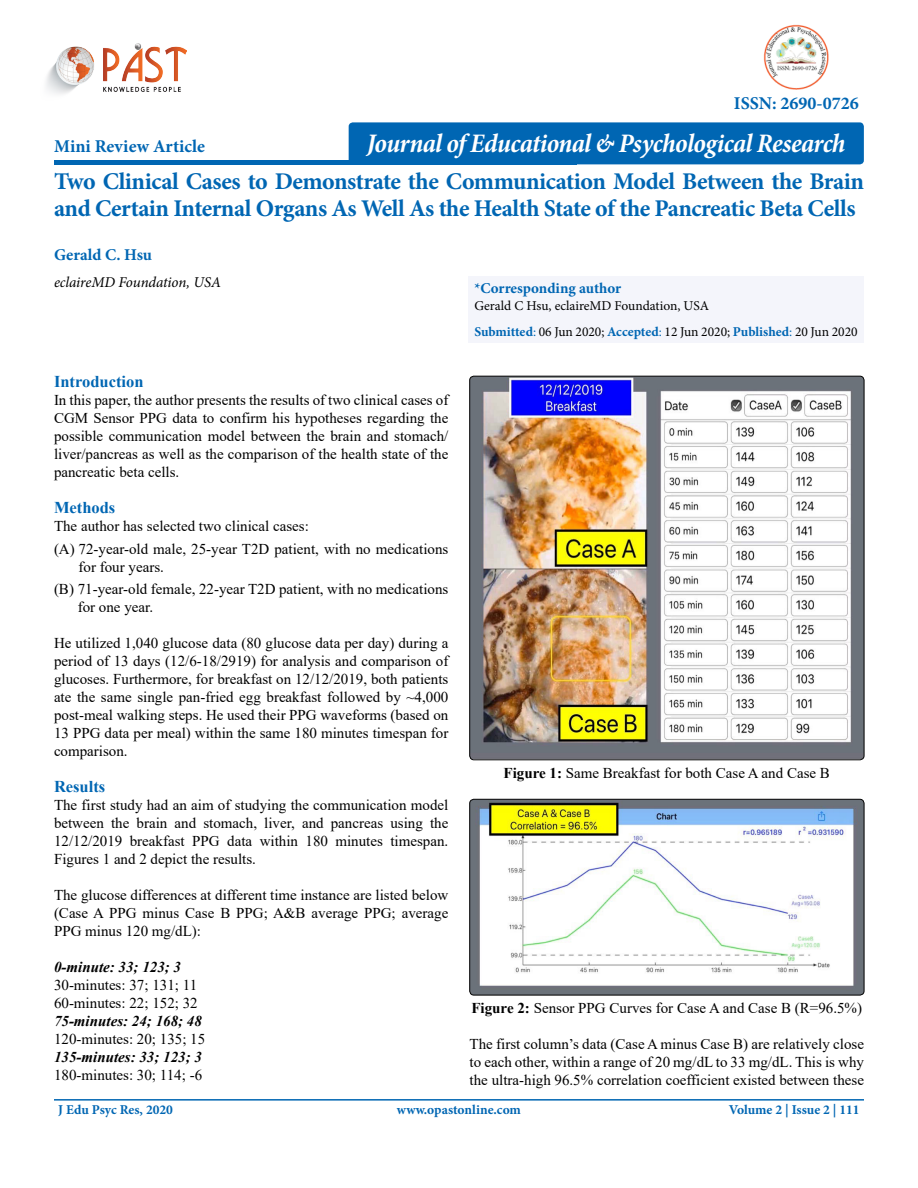
<style>
.page{position:relative;width:918px;height:1188px;background:#fff}
.page>*{position:absolute;margin:0;border:0;box-sizing:border-box;transform-origin:0 0}
.t1{font:italic 700 condensed 27px "Minion Pro";letter-spacing:-.025em;color:#fff}
.t2{font:700 24px/27px "Minion Pro";letter-spacing:-.02em;color:#0066b3}
.t3{font:700 18px "Minion Pro";color:#0066b3}
.t4{font:700 16.5px "Times New Roman";color:#0066b3}
.t5{font:700 16.5px "Minion Pro";letter-spacing:.005em;color:#0066b3}
.t6{font:15px/18px "Times New Roman";color:#000;text-align:justify}
.t7{font:italic 700 15px "Times New Roman";color:#000}
.t8{font:italic 15px "Minion Pro";letter-spacing:-.01em;color:#000}
.t9{font:700 15px "Minion Pro";color:#0066b3}
.t10{font:13.5px/26.5px "Minion Pro";color:#000}
.t11{font:700 13.5px "Minion Pro";color:#0066b3}
.s1{font-weight:700;color:#0066b3}
.s2{color:#0066b3}
.s3{font-weight:700}
</style>
<div class="page">
<hr style="left:54px;top:1099px;width:810px;height:2px;background:#0066b3">
<svg style="left:54px;top:160px;width:297px;height:4px"></svg>
<div style="left:349px;top:122px;width:515px;height:42px;background:#0066b3;border-radius:4px"></div>
<img style="left:470px;top:376px;width:394px;height:384px">
<div style="left:470px;top:376px;width:394px;height:384px;border:1px solid #000;border-radius:4px"></div>
<img style="left:470px;top:799px;width:394px;height:196px">
<div style="left:470px;top:799px;width:394px;height:196px;border:1px solid #000;border-radius:4px"></div>
<img style="left:763px;top:24px;width:66px;height:66px">
<img style="left:46px;top:44px;width:140px;height:50px">
<div style="left:468px;top:276px;width:396px;height:67px;background:#f4f5fb"></div>
<p class="t3" style="left:734px;top:90px;width:126px">ISSN: 2690-0726</p>
<p class="t3" style="left:54px;top:133px;width:153px">Mini Review Article</p>
<h1 class="t1" style="left:367px;top:125px;width:480px">Journal of Educational &amp; Psychological Research</h1>
<h2 class="t2" style="left:54px;top:168px;width:811px">Two Clinical Cases to Demonstrate the Communication Model Between the Brain and Certain Internal Organs As Well As the Health State of the Pancreatic Beta Cells</h2>
<p class="t5" style="left:54px;top:244px;width:100px">Gerald C. Hsu</p>
<p class="t8" style="left:54px;top:272px;width:169px">eclaireMD Foundation, USA</p>
<p class="t4" style="left:54px;top:370px;width:91px">Introduction</p>
<p class="t6" style="left:54px;top:391px;width:396px">In this paper, the author presents the results of two clinical cases of CGM Sensor PPG data to confirm his hypotheses regarding the possible communication model between the brain and stomach/ liver/pancreas as well as the comparison of the health state of the pancreatic beta cells.</p>
<p class="t4" style="left:54px;top:496px;width:63px">Methods</p>
<p class="t6" style="left:54px;top:515px;width:396px;line-height:22.2px">The author has selected two clinical cases:<br>(A) 72-year-old male, 25-year T2D patient, with no medications</p>
<p class="t6" style="left:54px;top:555px;width:396px;line-height:22.2px;text-indent:25px">for four years.<br>(B) 71-year-old female, 22-year T2D patient, with no medications</p>
<p class="t6" style="left:78px;top:597px;width:77px">for one year.</p>
<p class="t6" style="left:54px;top:633px;width:396px">He utilized 1,040 glucose data (80 glucose data per day) during a period of 13 days (12/6-18/2919) for analysis and comparison of glucoses. Furthermore, for breakfast on 12/12/2019, both patients ate the same single pan-fried egg breakfast followed by ~4,000 post-meal walking steps. He used their PPG waveforms (based on 13 PPG data per meal) within the same 180 minutes timespan for comparison.</p>
<p class="t4" style="left:54px;top:774px;width:53px">Results</p>
<p class="t6" style="left:54px;top:795px;width:396px">The first study had an aim of studying the communication model between the brain and stomach, liver, and pancreas using the 12/12/2019 breakfast PPG data within 180 minutes timespan.<br>Figures 1 and 2 depict the results.</p>
<p class="t6" style="left:54px;top:885px;width:396px">The glucose differences at different time instance are listed below (Case A PPG minus Case B PPG; A&amp;B average PPG; average PPG minus 120 mg/dL):</p>
<p class="t7" style="left:54px;top:956px;width:129px">0-minute: 33; 123; 3</p>
<p class="t6" style="left:54px;top:975px;width:145px">30-minutes: 37; 131; 11<br>60-minutes: 22; 152; 32</p>
<p class="t7" style="left:54px;top:1010px;width:149px">75-minutes: 24; 168; 48</p>
<p class="t6" style="left:54px;top:1029px;width:153px">120-minutes: 20; 135; 15</p>
<p class="t7" style="left:54px;top:1046px;width:149px">135-minutes: 33; 123; 3</p>
<p class="t6" style="left:54px;top:1065px;width:150px">180-minutes: 30; 114; -6</p>
<p class="t9" style="left:474px;top:278px;width:148px">*Corresponding author</p>
<p class="t10" style="left:474px;top:292px;width:385px">Gerald C Hsu, eclaireMD Foundation, USA<br><span class="s1">Submitted</span><span class="s2">:</span> 06 Jun 2020; <span class="s1">Accepted</span><span class="s2">:</span> 12 Jun 2020; <span class="s1">Published</span><span class="s2">:</span> 20 Jun 2020</p>
<p class="t6" style="left:504px;top:763px;width:328px"><span class="s3">Figure 1:</span> Same Breakfast for both Case A and Case B</p>
<p class="t6" style="left:471px;top:999px;width:392px"><span class="s3">Figure 2:</span> Sensor PPG Curves for Case A and Case B (R=96.5%)</p>
<p class="t6" style="left:470px;top:1035px;width:396px">The first column’s data (Case A minus Case B) are relatively close to each other, within a range of 20 mg/dL to 33 mg/dL. This is why the ultra-high 96.5% correlation coefficient existed between these</p>
<p class="t11" style="left:58px;top:1100px;width:116px">J Edu Psyc Res, 2020</p>
<p class="t11" style="left:397px;top:1100px;width:126px">www.opastonline.com</p>
<p class="t11" style="left:729px;top:1100px;width:133px">Volume 2 | Issue 2 | 111</p>
</div>
